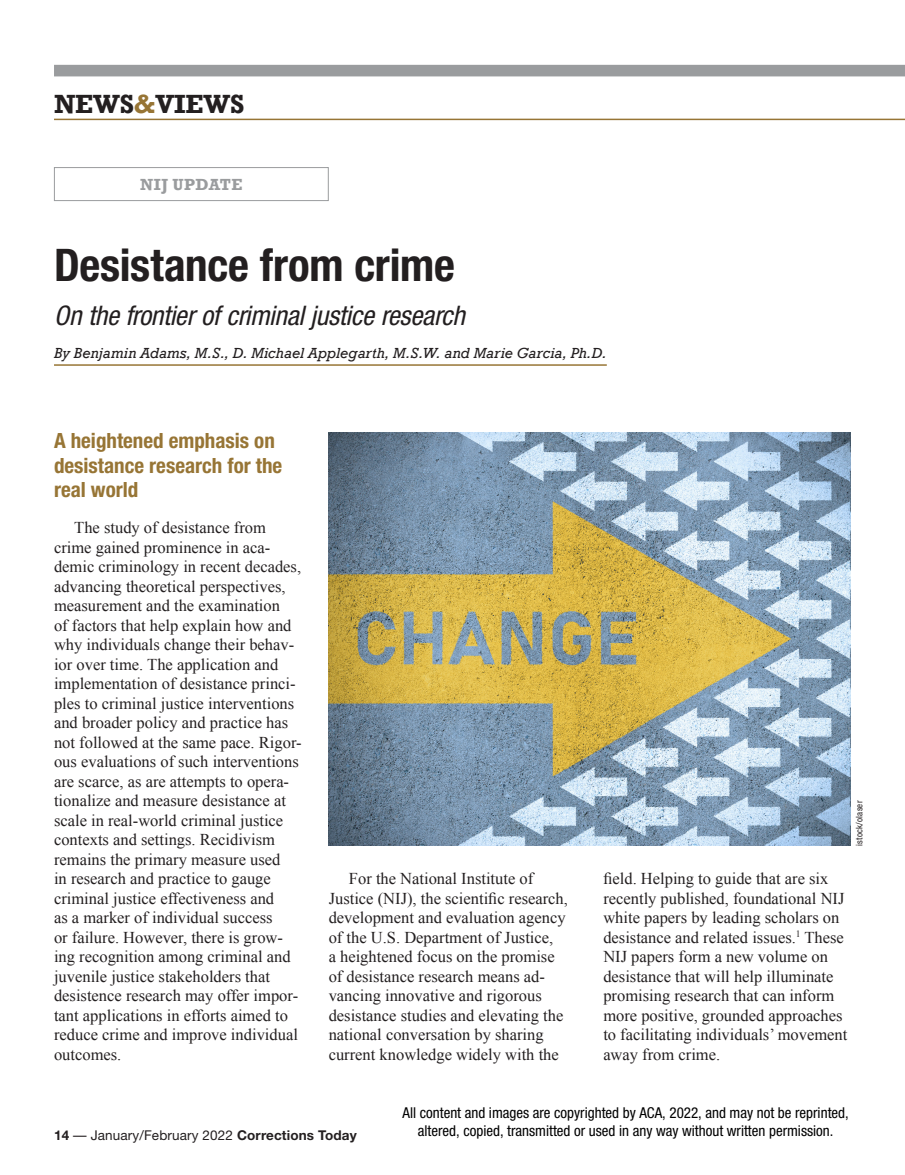
<style>
.page{position:relative;width:905px;height:1175px;background:#fff}
.page>*{position:absolute;margin:0;border:0;box-sizing:border-box;transform-origin:0 0}
.NV_Headline{font:700 condensed 45px "Helvetica Neue";letter-spacing:-.005em;color:#231f20}
.NV_SubHeads{font:italic condensed 27px "Helvetica Neue";letter-spacing:-.01em;color:#231f20}
.News_Views_Top_Heade{font:700 27px "Rockwell";letter-spacing:-.005em;color:#231f20}
.NV_Subheads_Body{font:700 condensed 21px/24px "Helvetica Neue";color:#977535}
.Body_Text_LP{font:16.5px/19.5px "Times New Roman";color:#231f20}
.NV_Department_Header{font:700 16.5px "Rockwell";letter-spacing:.025em;color:#9a9c9e}
.t1{font:condensed 15px/18px "Helvetica Neue";color:#000;text-align:center}
.NV_Byline{font:italic 15px "Rockwell";letter-spacing:.005em;color:#231f20}
.t2{font:13.5px "Helvetica Neue";letter-spacing:.01em;color:#231f20}
.Photo_Credits{font:condensed 9px "Helvetica Neue";letter-spacing:.02em;color:#231f20}
.s1{color:#977535}
.s2{font-weight:700}
</style>
<div class="page">
<div style="left:54px;top:65px;width:850px;height:11px;background:#9a9c9e"></div>
<hr style="left:54px;top:119px;width:850px;height:1px;background:#977535">
<div style="left:54px;top:167px;width:274px;height:34px;border:1px solid #9a9c9e"></div>
<hr style="left:54px;top:364px;width:552px;height:2px;background:#977535">
<img style="left:328px;top:432px;width:522px;height:413px">
<p class="News_Views_Top_Heade" style="left:54px;top:88px;width:192px">NEWS<span class="s1">&amp;</span>VIEWS</p>
<p class="NV_Department_Header" style="left:140px;top:175px;width:104px">NIJ UPDATE</p>
<p class="NV_Headline" style="left:54px;top:238px;width:402px">Desistance from crime</p>
<p class="NV_SubHeads" style="left:54px;top:299px;width:412px">On the frontier of criminal justice research</p>
<p class="NV_Byline" style="left:54px;top:344px;width:554px">By Benjamin Adams, M.S., D. Michael Applegarth, M.S.W. and Marie Garcia, Ph.D.</p>
<p class="NV_Subheads_Body" style="left:54px;top:429px;width:230px">A heightened emphasis on desistance research for the real world</p>
<p class="Body_Text_LP" style="left:54px;top:517px;width:249px;text-indent:20px">The study of desistance from crime gained prominence in aca&shy;demic criminology in recent decades, advancing theoretical perspectives, measurement and the examination<br>of factors that help explain how and why individuals change their behav&shy;ior over time. The application and implementation of desistance princi&shy;ples to criminal justice interventions and broader policy and practice has not followed at the same pace. Rigor&shy;ous evaluations of such interventions are scarce, as are attempts to opera&shy;tionalize and measure desistance at scale in real-world criminal justice contexts and settings. Recidivism remains the primary measure used<br>in research and practice to gauge criminal justice effectiveness and<br>as a marker of individual success<br>or failure. However, there is grow&shy;ing recognition among criminal and juvenile justice stakeholders that desistence research may offer impor&shy;tant applications in efforts aimed to reduce crime and improve individual outcomes.</p>
<p class="Photo_Credits" style="left:854px;top:845px;width:47px;rotate:-90deg">istock/olaser</p>
<p class="Body_Text_LP" style="left:329px;top:868px;width:241px;text-indent:20px">For the National Institute of Justice (NIJ), the scientific research, development and evaluation agency of the U.S. Department of Justice,<br>a heightened focus on the promise of desistance research means ad&shy;vancing innovative and rigorous desistance studies and elevating the national conversation by sharing current knowledge widely with the</p>
<p class="Body_Text_LP" style="left:603px;top:868px;width:245px">field. Helping to guide that are six recently published, foundational NIJ white papers by leading scholars on desistance and related issues.<sup>1</sup> These NIJ papers form a new volume on desistance that will help illuminate promising research that can inform more positive, grounded approaches to facilitating individuals’ movement away from crime.</p>
<p class="t2" style="left:54px;top:1127px;width:304px"><span class="s2">14</span> — January/February 2022 <span class="s2">Corrections Today</span></p>
<p class="t1" style="left:402px;top:1103px;width:447px">All content and images are copyrighted by ACA, 2022, and may not be reprinted, altered, copied, transmitted or used in any way without written permission.</p>
</div>
